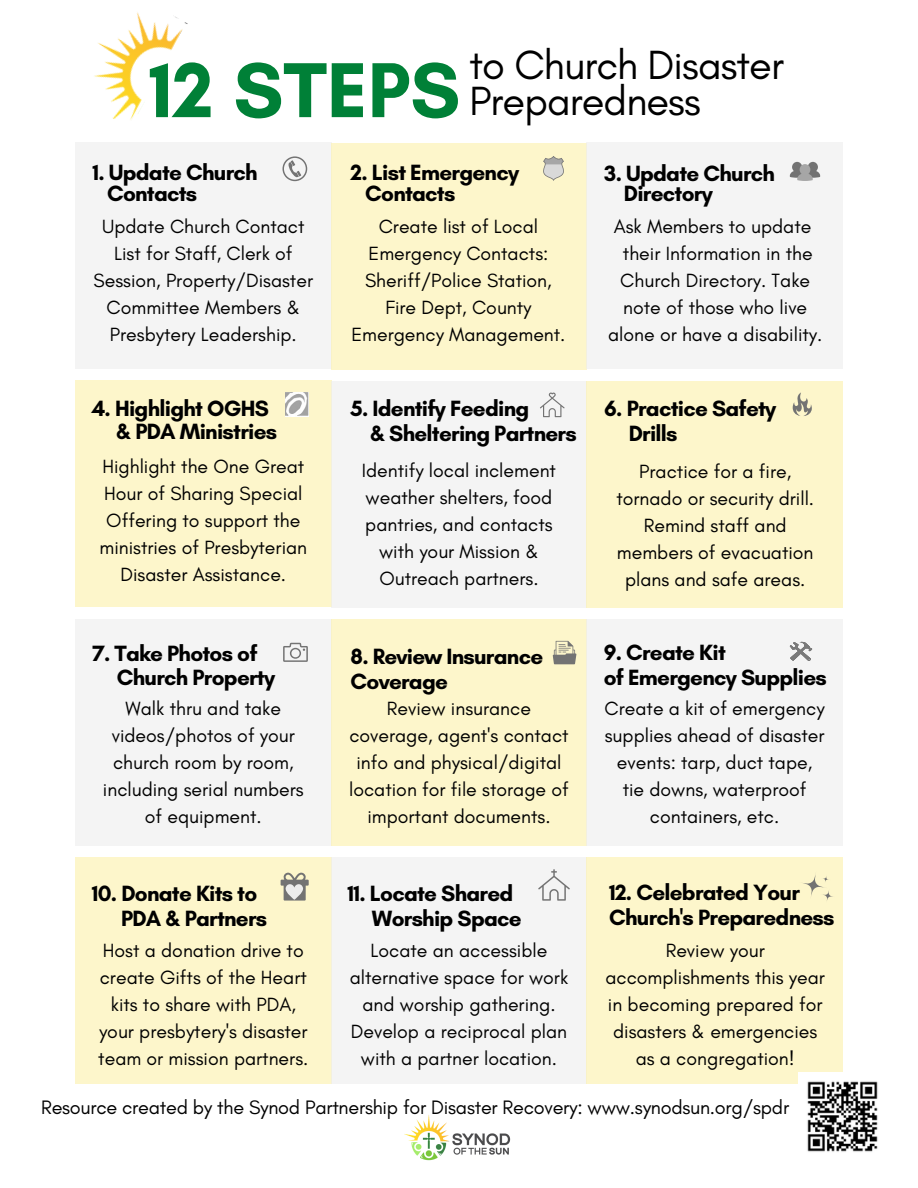
<style>
.page{position:relative;width:918px;height:1188px;background:#fff}
.page>*{position:absolute;margin:0;border:0;box-sizing:border-box;transform-origin:0 0}
.t1{font:700 79.35px "Glacial Indifference";color:#008037}
.t2{font:41.55px "Glacial Indifference";letter-spacing:-.02em;color:#000}
.t3{font:700 22.5px/24.8px "Glacial Indifference";letter-spacing:-.035em;color:#000}
.t4{font:19.8px "Glacial Indifference";letter-spacing:-.01em;color:#000}
.t5{font:19.5px/27px "Glacial Indifference";color:#000;text-align:center}
</style>
<div class="page">
<div style="left:76px;top:142px;width:255px;height:227px;background:#f4f4f4"></div>
<div style="left:331px;top:143px;width:256px;height:227px;background:#fdf6cb"></div>
<div style="left:587px;top:142px;width:255px;height:227px;background:#f4f4f4"></div>
<div style="left:76px;top:380px;width:255px;height:227px;background:#fdf6cb"></div>
<div style="left:331px;top:381px;width:256px;height:227px;background:#f4f4f4"></div>
<div style="left:587px;top:381px;width:255px;height:227px;background:#fdf6cb"></div>
<div style="left:76px;top:619px;width:255px;height:227px;background:#f4f4f4"></div>
<div style="left:331px;top:619px;width:256px;height:227px;background:#fdf6cb"></div>
<div style="left:587px;top:619px;width:255px;height:227px;background:#f4f4f4"></div>
<div style="left:76px;top:857px;width:255px;height:227px;background:#fdf6cb"></div>
<div style="left:331px;top:857px;width:256px;height:227px;background:#f4f4f4"></div>
<div style="left:587px;top:857px;width:255px;height:227px;background:#fdf6cb"></div>
<img style="left:404px;top:1115px;width:107px;height:46px">
<img style="left:286px;top:392px;width:22px;height:24px">
<svg style="left:793px;top:392px;width:19px;height:24px"></svg>
<svg style="left:283px;top:643px;width:25px;height:19px"></svg>
<svg style="left:553px;top:641px;width:23px;height:23px"></svg>
<svg style="left:790px;top:642px;width:22px;height:19px"></svg>
<svg style="left:538px;top:869px;width:32px;height:32px"></svg>
<svg style="left:803px;top:874px;width:30px;height:27px"></svg>
<svg style="left:283px;top:156px;width:24px;height:25px"></svg>
<svg style="left:543px;top:156px;width:21px;height:25px"></svg>
<svg style="left:790px;top:162px;width:30px;height:19px"></svg>
<svg style="left:540px;top:393px;width:25px;height:24px"></svg>
<svg style="left:281px;top:873px;width:28px;height:28px"></svg>
<img style="left:799px;top:1073px;width:79px;height:79px">
<img style="left:94px;top:12px;width:94px;height:108px">
<svg style="left:134px;top:55px;width:30px;height:36px"></svg>
<p class="t1" style="left:149px;top:42px;width:313px">12 STEPS</p>
<p class="t2" style="left:470px;top:40px;width:316px">to Church Disaster</p>
<p class="t2" style="left:470px;top:76px;width:233px">Preparedness</p>
<p class="t3" style="left:92px;top:160px;width:167px">1. Update Church</p>
<p class="t3" style="left:107px;top:181px;width:92px">Contacts</p>
<p class="t3" style="left:351px;top:160px;width:170px">2. List Emergency</p>
<p class="t3" style="left:365px;top:181px;width:92px">Contacts</p>
<p class="t3" style="left:604px;top:161px;width:172px">3. Update Church</p>
<p class="t3" style="left:624px;top:180px;width:90px">Directory</p>
<p class="t5" style="left:94px;top:213px;width:221px">Update Church Contact<br>List for Staff, Clerk of<br>Session, Property/Disaster<br>Committee Members &amp;<br>Presbytery Leadership.</p>
<p class="t5" style="left:351px;top:213px;width:216px">Create list of Local<br>Emergency Contacts:<br>Sheriff/Police Station,<br>Fire Dept, County<br>Emergency Management.</p>
<p class="t5" style="left:608px;top:213px;width:216px">Ask Members to update their Information in the<br>Church Directory. Take note of those who live alone or have a disability.</p>
<p class="t3" style="left:92px;top:395px;width:179px">4. Highlight OGHS</p>
<p class="t3" style="left:116px;top:419px;width:163px">&amp; PDA Ministries</p>
<p class="t3" style="left:351px;top:396px;width:180px">5. Identify Feeding</p>
<p class="t3" style="left:370px;top:420px;width:208px">&amp; Sheltering Partners</p>
<p class="t3" style="left:604px;top:396px;width:174px">6. Practice Safety</p>
<p class="t3" style="left:629px;top:420px;width:50px">Drills</p>
<p class="t5" style="left:99px;top:453px;width:209px">Highlight the One Great<br>Hour of Sharing Special<br>Offering to support the ministries of Presbyterian<br>Disaster Assistance.</p>
<p class="t5" style="left:362px;top:456px;width:196px">Identify local inclement weather shelters, food pantries, and contacts with your Mission &amp;<br>Outreach partners.</p>
<p class="t5" style="left:616px;top:458px;width:199px">Practice for a fire, tornado or security drill.<br>Remind staff and members of evacuation plans and safe areas.</p>
<p class="t3" style="left:92px;top:640px;width:167px">7. Take Photos of</p>
<p class="t3" style="left:117px;top:665px;width:160px">Church Property</p>
<p class="t3" style="left:351px;top:644px;width:194px">8. Review Insurance<br>Coverage</p>
<p class="t3" style="left:604px;top:640px;width:124px">9. Create Kit</p>
<p class="t3" style="left:604px;top:665px;width:225px">of Emergency Supplies</p>
<p class="t5" style="left:103px;top:695px;width:202px">Walk thru and take videos/photos of your church room by room, including serial numbers of equipment.</p>
<p class="t5" style="left:349px;top:695px;width:221px">Review insurance coverage, agent's contact info and physical/digital location for file storage of important documents.</p>
<p class="t5" style="left:605px;top:695px;width:222px">Create a kit of emergency supplies ahead of disaster events: tarp, duct tape, tie downs, waterproof containers, etc.</p>
<p class="t3" style="left:92px;top:881px;width:167px">10. Donate Kits to</p>
<p class="t3" style="left:121px;top:905px;width:148px">PDA &amp; Partners</p>
<p class="t3" style="left:348px;top:881px;width:167px">11. Locate Shared</p>
<p class="t3" style="left:372px;top:905px;width:151px">Worship Space</p>
<p class="t3" style="left:609px;top:880px;width:227px">12. Celebrated Your<br>Church's Preparedness</p>
<p class="t5" style="left:98px;top:937px;width:212px">Host a donation drive to create Gifts of the Heart kits to share with PDA, your presbytery's disaster team or mission partners.</p>
<p class="t5" style="left:350px;top:937px;width:220px">Locate an accessible alternative space for work and worship gathering.<br>Develop a reciprocal plan with a partner location.</p>
<p class="t5" style="left:605px;top:937px;width:221px">Review your accomplishments this year in becoming prepared for disasters &amp; emergencies as a congregation!</p>
<p class="t4" style="left:41px;top:1095px;width:750px">Resource created by the Synod Partnership for Disaster Recovery: www.synodsun.org/spdr</p>
</div>
